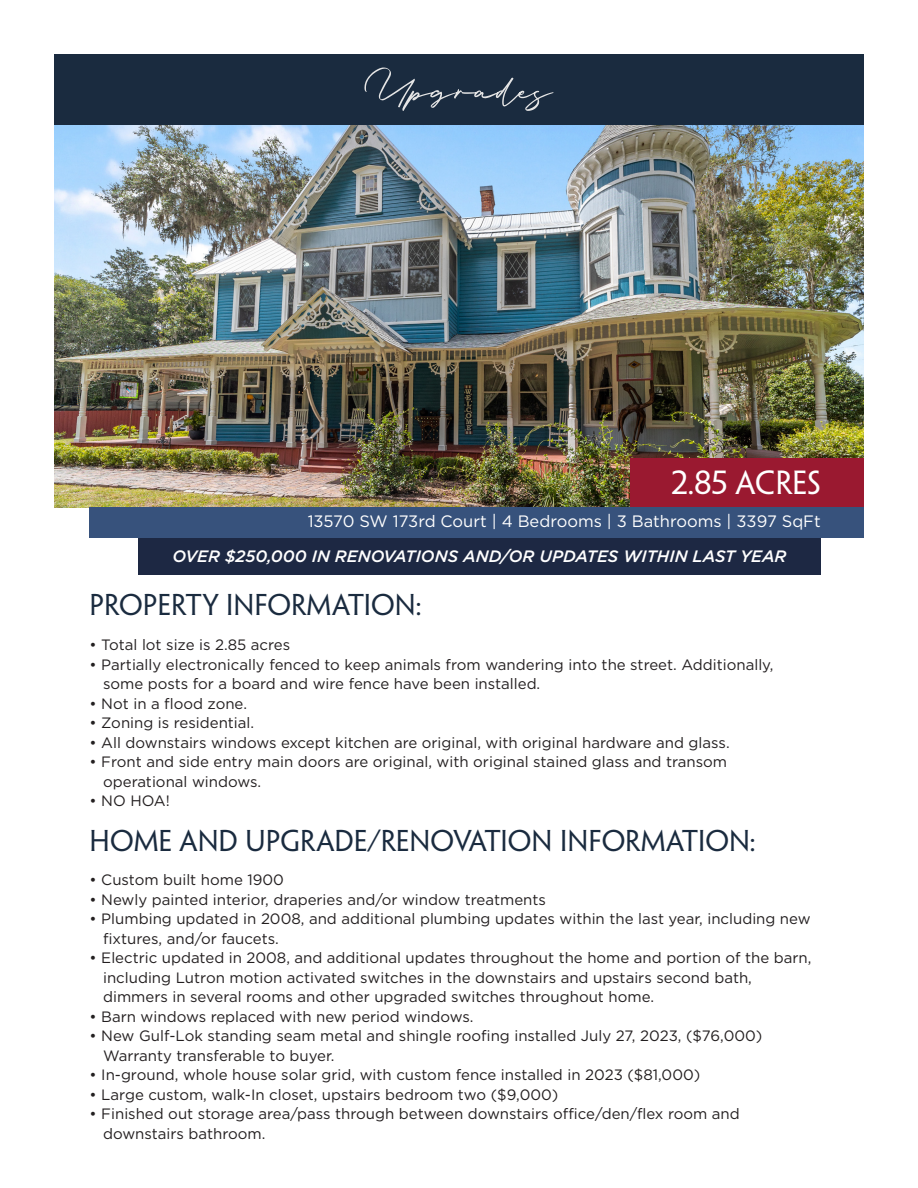
<style>
.page{position:relative;width:918px;height:1188px;background:#fff}
.page>*{position:absolute;margin:0;border:0;box-sizing:border-box;transform-origin:0 0}
.t1{font:30px "Penumbra Flare Std";color:#fff}
.t2{font:27px "Penumbra Flare Std";color:#1a2b3f}
.t3{font:italic 500 16.5px "Gotham";color:#fff}
.t4{font:16.5px "Gotham";color:#fff}
.t5{font:15px "Gotham";color:#231f20}
</style>
<div class="page">
<div style="left:54px;top:54px;width:810px;height:71px;background:#1a2b3f"></div>
<svg style="left:364px;top:67px;width:190px;height:44px"></svg>
<img style="left:54px;top:125px;width:810px;height:383px">
<div style="left:631px;top:458px;width:233px;height:50px;background:#9a1930"></div>
<div style="left:90px;top:508px;width:774px;height:30px;background:#37527c"></div>
<div style="left:138px;top:538px;width:683px;height:37px;background:#1d2843"></div>
<p class="t1" style="left:672px;top:465px;width:151px">2.85 ACRES</p>
<p class="t4" style="left:308px;top:511px;width:515px">13570 SW 173rd Court | 4 Bedrooms | 3 Bathrooms | 3397 SqFt</p>
<p class="t3" style="left:172px;top:545px;width:616px">OVER $250,000 IN RENOVATIONS AND/OR UPDATES WITHIN LAST YEAR</p>
<p class="t2" style="left:90px;top:589px;width:333px">PROPERTY INFORMATION:</p>
<p class="t5" style="left:90px;top:635px;width:202px">• Total lot size is 2.85 acres</p>
<p class="t5" style="left:90px;top:655px;width:685px">• Partially electronically fenced to keep animals from wandering into the street. Additionally,</p>
<p class="t5" style="left:103px;top:674px;width:439px">some posts for a board and wire fence have been installed.</p>
<p class="t5" style="left:90px;top:694px;width:159px">• Not in a flood zone.</p>
<p class="t5" style="left:90px;top:713px;width:166px">• Zoning is residential.</p>
<p class="t5" style="left:90px;top:733px;width:642px">• All downstairs windows except kitchen are original, with original hardware and glass.</p>
<p class="t5" style="left:90px;top:752px;width:639px">• Front and side entry main doors are original, with original stained glass and transom</p>
<p class="t5" style="left:103px;top:772px;width:160px">operational windows.</p>
<p class="t5" style="left:90px;top:791px;width:82px">• NO HOA!</p>
<p class="t2" style="left:90px;top:824px;width:668px">HOME AND UPGRADE/RENOVATION INFORMATION:</p>
<p class="t5" style="left:90px;top:870px;width:196px">• Custom built home 1900</p>
<p class="t5" style="left:90px;top:890px;width:458px">• Newly painted interior, draperies and/or window treatments</p>
<p class="t5" style="left:90px;top:909px;width:723px">• Plumbing updated in 2008, and additional plumbing updates within the last year, including new</p>
<p class="t5" style="left:103px;top:929px;width:177px">fixtures, and/or faucets.</p>
<p class="t5" style="left:90px;top:948px;width:723px">• Electric updated in 2008, and additional updates throughout the home and portion of the barn,</p>
<p class="t5" style="left:103px;top:968px;width:650px">including Lutron motion activated switches in the downstairs and upstairs second bath,</p>
<p class="t5" style="left:103px;top:987px;width:552px">dimmers in several rooms and other upgraded switches throughout home.</p>
<p class="t5" style="left:90px;top:1007px;width:385px">• Barn windows replaced with new period windows.</p>
<p class="t5" style="left:90px;top:1026px;width:674px">• New Gulf-Lok standing seam metal and shingle roofing installed July 27, 2023, ($76,000)</p>
<p class="t5" style="left:103px;top:1046px;width:233px">Warranty transferable to buyer.</p>
<p class="t5" style="left:90px;top:1065px;width:612px">• In-ground, whole house solar grid, with custom fence installed in 2023 ($81,000)</p>
<p class="t5" style="left:90px;top:1085px;width:470px">• Large custom, walk-In closet, upstairs bedroom two ($9,000)</p>
<p class="t5" style="left:90px;top:1104px;width:652px">• Finished out storage area/pass through between downstairs office/den/flex room and</p>
<p class="t5" style="left:103px;top:1124px;width:164px">downstairs bathroom.</p>
</div>
